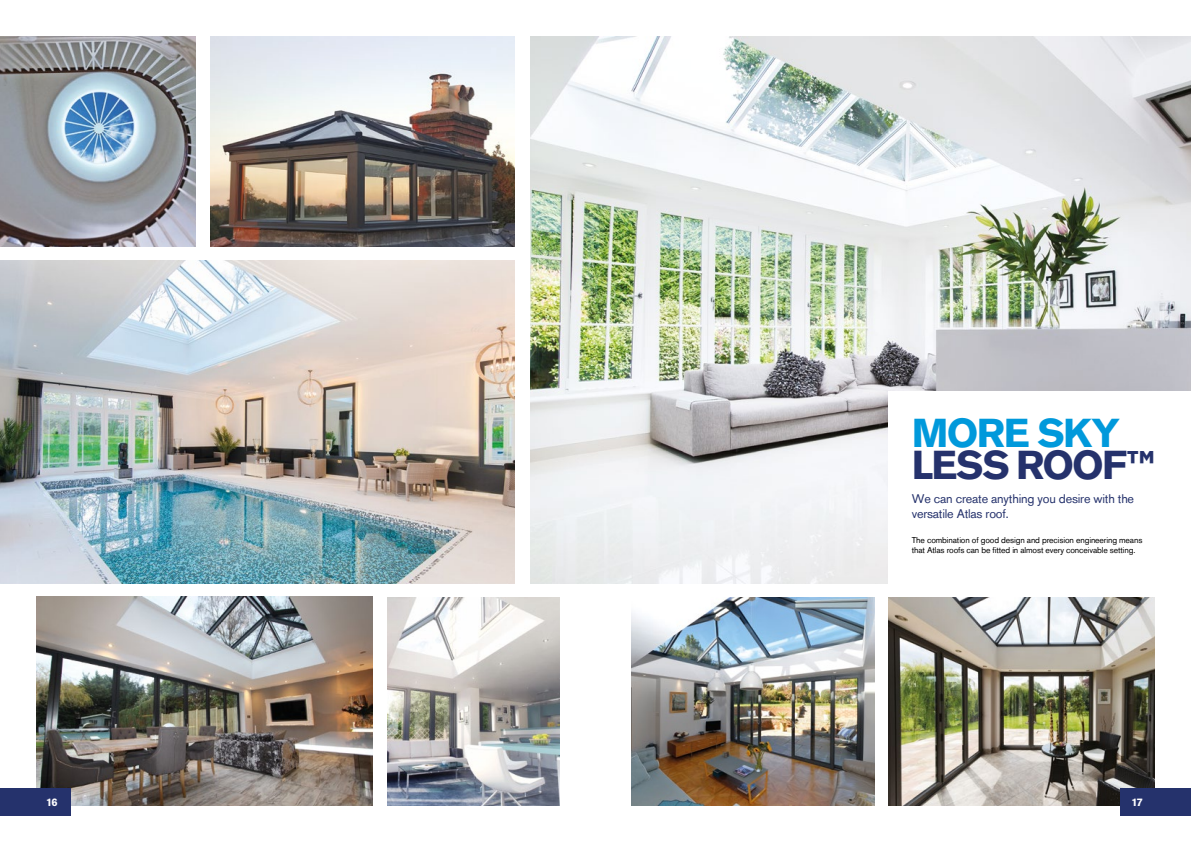
<style>
.page{position:relative;width:1191px;height:842px;background:#fff}
.page>*{position:absolute;margin:0;border:0;box-sizing:border-box;transform-origin:0 0}
.t1{font:700 40px/32px "Akzidenz Grotesk BE";letter-spacing:-.04em;color:#25326c}
.t2{font:12.5px/15px "Akzidenz Grotesk BE";letter-spacing:-.015em;color:#25326c}
.t3{font:700 10.9px "Akzidenz Grotesk BE";color:#fff}
.t4{font:8.5px/10.2px "Akzidenz Grotesk BE";letter-spacing:-.015em;color:#000}
.s1{color:#0099db}
.s2{font-family:"Gotham";font-weight:900}
</style>
<div class="page">
<img style="left:888px;top:597px;width:267px;height:209px">
<img style="left:36px;top:597px;width:337px;height:209px">
<img style="left:387px;top:597px;width:172px;height:209px">
<img style="left:530px;top:36px;width:661px;height:547px">
<div style="left:0;top:788px;width:71px;height:28px;background:#25326c"></div>
<div style="left:1120px;top:788px;width:71px;height:28px;background:#25326c"></div>
<img style="left:0;top:261px;width:515px;height:322px">
<img style="left:631px;top:597px;width:243px;height:209px">
<img style="left:0;top:36px;width:196px;height:210px">
<div style="left:888px;top:391px;width:303px;height:196px;background:#fff"></div>
<img style="left:210px;top:36px;width:305px;height:210px">
<h1 class="t1" style="left:911px;top:417px;width:244px"><span class="s1">MORE SKY<br></span>LESS ROOF<span class="s2">™</span></h1>
<h2 class="t2" style="left:911px;top:491px;width:224px">We can create anything you desire with the versatile Atlas roof.</h2>
<p class="t4" style="left:911px;top:535px;width:232px">The combination of good design and precision engineering means that Atlas roofs can be fitted in almost every conceivable setting.</p>
<p class="t3" style="left:46px;top:796px;width:13px">16</p>
<p class="t3" style="left:1131px;top:796px;width:13px">17</p>
</div>
